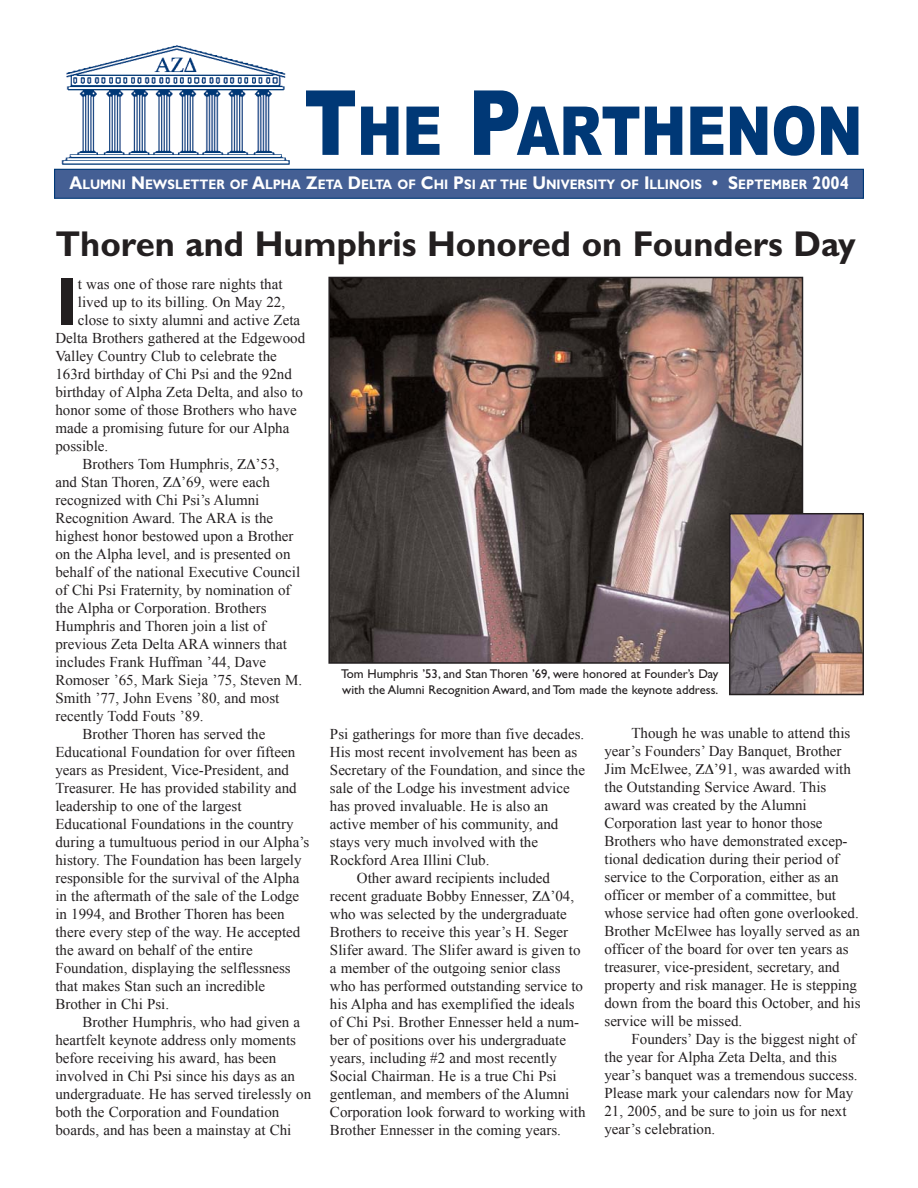
<style>
.page{position:relative;width:918px;height:1188px;background:#fff}
.page>*{position:absolute;margin:0;border:0;box-sizing:border-box;transform-origin:0 0}
.t1{font:700 67.95px "Gill Sans";color:#231f20}
.t2{font:900 67.5px "Arial";color:#003876;scale:.81 1}
.t3{font:700 36px "Gill Sans";color:#231f20;scale:.96 1}
.t4{font:15px/18px "Times New Roman";color:#231f20}
.t5{font:700 13.8px "Gill Sans";color:#fff;scale:.9 1}
.t6{font:12.75px/15.3px "Gill Sans";color:#231f20}
.s1{font-size:90px}
.s2{font-size:18.45px}
</style>
<div class="page">
<img style="left:59px;top:45px;width:234px;height:124px">
<div style="left:55px;top:169px;width:808px;height:29px;background:#445f94"></div>
<div style="left:54px;top:169px;width:810px;height:30px;border:1px solid #003876"></div>
<img style="left:331px;top:280px;width:469px;height:381px">
<div style="left:328px;top:277px;width:475px;height:387px;border:2px solid #231f20"></div>
<img style="left:732px;top:516px;width:129px;height:176px">
<div style="left:729px;top:513px;width:135px;height:182px;border:2px solid #231f20"></div>
<h2 class="t2" style="left:304px;top:81px;width:691px"><span class="s1">T</span>HE <span class="s1">P</span>ARTHENON</h2>
<p class="t5" style="left:69px;top:180px;width:868px"><span class="s2">A</span>LUMNI <span class="s2">N</span>EWSLETTER OF <span class="s2">A</span>LPHA <span class="s2">Z</span>ETA <span class="s2">D</span>ELTA OF <span class="s2">C</span>HI <span class="s2">P</span>SI AT THE <span class="s2">U</span>NIVERSITY OF <span class="s2">I</span>LLINOIS <span class="s2">• S</span>EPTEMBER <span class="s2">2004</span></p>
<h3 class="t3" style="left:55px;top:231px;width:835px">Thoren and Humphris Honored on Founders Day</h3>
<h1 class="t1" style="left:55px;top:278px;width:24px">I</h1>
<p class="t4" style="left:78px;top:275px;width:206px">t was one of those rare nights that</p>
<p class="t4" style="left:78px;top:293px;width:209px">lived up to its billing. On May 22,</p>
<p class="t4" style="left:78px;top:311px;width:224px">close to sixty alumni and active Zeta</p>
<p class="t4" style="left:55px;top:329px;width:251px">Delta Brothers gathered at the Edgewood</p>
<p class="t4" style="left:55px;top:347px;width:223px">Valley Country Club to celebrate the</p>
<p class="t4" style="left:55px;top:365px;width:238px">163rd birthday of Chi Psi and the 92nd</p>
<p class="t4" style="left:55px;top:383px;width:249px">birthday of Alpha Zeta Delta, and also to</p>
<p class="t4" style="left:55px;top:401px;width:243px">honor some of those Brothers who have</p>
<p class="t4" style="left:55px;top:419px;width:235px">made a promising future for our Alpha</p>
<p class="t4" style="left:55px;top:437px;width:54px">possible.</p>
<p class="t4" style="left:82px;top:455px;width:198px">Brothers Tom Humphris, ∆’53,</p>
<p class="t4" style="left:55px;top:473px;width:216px">and Stan Thoren, ∆’69, were each</p>
<p class="t4" style="left:55px;top:491px;width:206px">recognized with Chi Psi’s Alumni</p>
<p class="t4" style="left:55px;top:509px;width:219px">Recognition Award. The ARA is the</p>
<p class="t4" style="left:55px;top:527px;width:240px">highest honor bestowed upon a Brother</p>
<p class="t4" style="left:55px;top:545px;width:237px">on the Alpha level, and is presented on</p>
<p class="t4" style="left:55px;top:563px;width:246px">behalf of the national Executive Council</p>
<p class="t4" style="left:55px;top:581px;width:237px">of Chi Psi Fraternity, by nomination of</p>
<p class="t4" style="left:55px;top:599px;width:213px">the Alpha or Corporation. Brothers</p>
<p class="t4" style="left:55px;top:617px;width:212px">Humphris and Thoren join a list of</p>
<p class="t4" style="left:55px;top:635px;width:233px">previous Zeta Delta ARA winners that</p>
<p class="t4" style="left:55px;top:653px;width:212px">includes Frank Huffman ’44, Dave</p>
<p class="t4" style="left:55px;top:671px;width:248px">Romoser ’65, Mark Sieja ’75, Steven M.</p>
<p class="t4" style="left:55px;top:689px;width:225px">Smith ’77, John Evens ’80, and most</p>
<p class="t4" style="left:55px;top:707px;width:150px">recently Todd Fouts ’89.</p>
<p class="t4" style="left:82px;top:725px;width:184px">Brother Thoren has served the</p>
<p class="t4" style="left:55px;top:743px;width:241px">Educational Foundation for over fifteen</p>
<p class="t4" style="left:55px;top:761px;width:235px">years as President, Vice-President, and</p>
<p class="t4" style="left:55px;top:779px;width:243px">Treasurer. He has provided stability and</p>
<p class="t4" style="left:55px;top:797px;width:188px">leadership to one of the largest</p>
<p class="t4" style="left:55px;top:815px;width:240px">Educational Foundations in the country</p>
<p class="t4" style="left:55px;top:833px;width:255px">during a tumultuous period in our Alpha’s</p>
<p class="t4" style="left:55px;top:851px;width:248px">history. The Foundation has been largely</p>
<p class="t4" style="left:55px;top:869px;width:245px">responsible for the survival of the Alpha</p>
<p class="t4" style="left:55px;top:887px;width:245px">in the aftermath of the sale of the Lodge</p>
<p class="t4" style="left:55px;top:905px;width:231px">in 1994, and Brother Thoren has been</p>
<p class="t4" style="left:55px;top:923px;width:246px">there every step of the way. He accepted</p>
<p class="t4" style="left:55px;top:941px;width:199px">the award on behalf of the entire</p>
<p class="t4" style="left:55px;top:959px;width:237px">Foundation, displaying the selflessness</p>
<p class="t4" style="left:55px;top:977px;width:211px">that makes Stan such an incredible</p>
<p class="t4" style="left:55px;top:995px;width:115px">Brother in Chi Psi.</p>
<p class="t4" style="left:82px;top:1013px;width:219px">Brother Humphris, who had given a</p>
<p class="t4" style="left:55px;top:1031px;width:242px">heartfelt keynote address only moments</p>
<p class="t4" style="left:55px;top:1049px;width:222px">before receiving his award, has been</p>
<p class="t4" style="left:55px;top:1067px;width:241px">involved in Chi Psi since his days as an</p>
<p class="t4" style="left:55px;top:1085px;width:257px">undergraduate. He has served tirelessly on</p>
<p class="t4" style="left:55px;top:1103px;width:225px">both the Corporation and Foundation</p>
<p class="t4" style="left:55px;top:1121px;width:237px">boards, and has been a mainstay at Chi</p>
<p class="t6" style="left:341px;top:668px;width:379px">Tom Humphris ’53, and Stan Thoren ’69, were honored at Founder’s Day with the Alumni Recognition Award, and Tom made the keynote address.</p>
<p class="t4" style="left:330px;top:725px;width:256px">Psi gatherings for more than five decades.</p>
<p class="t4" style="left:330px;top:743px;width:249px">His most recent involvement has been as</p>
<p class="t4" style="left:330px;top:761px;width:257px">Secretary of the Foundation, and since the</p>
<p class="t4" style="left:330px;top:779px;width:241px">sale of the Lodge his investment advice</p>
<p class="t4" style="left:330px;top:797px;width:220px">has proved invaluable. He is also an</p>
<p class="t4" style="left:330px;top:815px;width:230px">active member of his community, and</p>
<p class="t4" style="left:330px;top:833px;width:210px">stays very much involved with the</p>
<p class="t4" style="left:330px;top:851px;width:161px">Rockford Area Illini Club.</p>
<p class="t4" style="left:357px;top:869px;width:195px">Other award recipients included</p>
<p class="t4" style="left:330px;top:887px;width:246px">recent graduate Bobby Ennesser, ∆’04,</p>
<p class="t4" style="left:330px;top:905px;width:238px">who was selected by the undergraduate</p>
<p class="t4" style="left:330px;top:923px;width:240px">Brothers to receive this year’s H. Seger</p>
<p class="t4" style="left:330px;top:941px;width:252px">Slifer award. The Slifer award is given to</p>
<p class="t4" style="left:330px;top:959px;width:232px">a member of the outgoing senior class</p>
<p class="t4" style="left:330px;top:977px;width:255px">who has performed outstanding service to</p>
<p class="t4" style="left:330px;top:995px;width:246px">his Alpha and has exemplified the ideals</p>
<p class="t4" style="left:330px;top:1013px;width:251px">of Chi Psi. Brother Ennesser held a num-</p>
<p class="t4" style="left:330px;top:1031px;width:238px">ber of positions over his undergraduate</p>
<p class="t4" style="left:330px;top:1049px;width:228px">years, including #2 and most recently</p>
<p class="t4" style="left:330px;top:1067px;width:228px">Social Chairman. He is a true Chi Psi</p>
<p class="t4" style="left:330px;top:1085px;width:241px">gentleman, and members of the Alumni</p>
<p class="t4" style="left:330px;top:1103px;width:257px">Corporation look forward to working with</p>
<p class="t4" style="left:330px;top:1121px;width:232px">Brother Ennesser in the coming years.</p>
<p class="t4" style="left:604px;top:724px;width:258px;text-indent:27px">Though he was unable to attend this year’s Founders’ Day Banquet, Brother Jim McElwee, ∆’91, was awarded with the Outstanding Service Award. This award was created by the Alumni Corporation last year to honor those Brothers who have demonstrated excep&shy;tional dedication during their period of service to the Corporation, either as an officer or member of a committee, but whose service had often gone overlooked.<br>Brother McElwee has loyally served as an officer of the board for over ten years as treasurer, vice-president, secretary, and property and risk manager. He is stepping down from the board this October, and his service will be missed.</p>
<p class="t4" style="left:604px;top:1030px;width:255px;text-indent:27px">Founders’ Day is the biggest night of the year for Alpha Zeta Delta, and this year’s banquet was a tremendous success.<br>Please mark your calendars now for May 21, 2005, and be sure to join us for next year’s celebration.</p>
</div>
